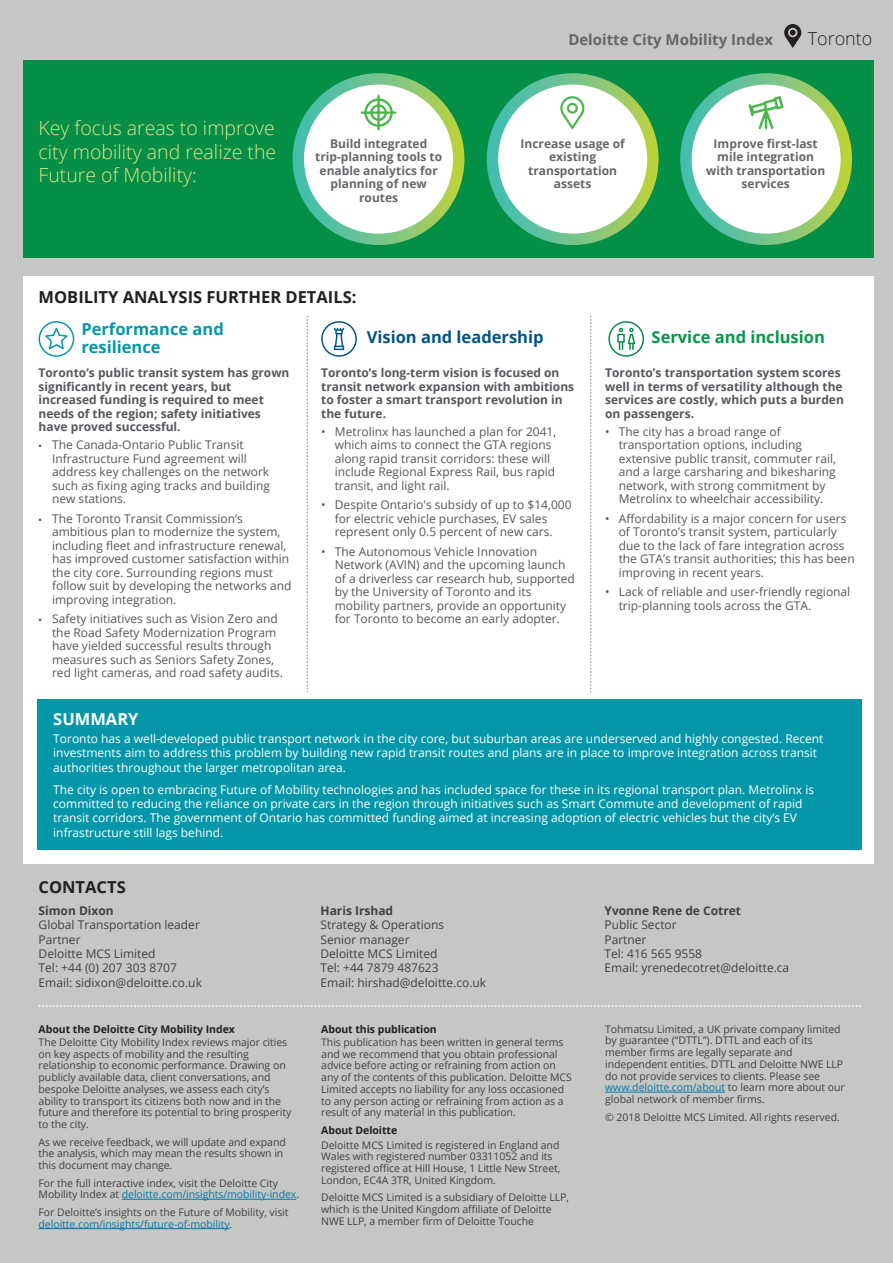
<style>
.page{position:relative;width:893px;height:1263px;background:#c5c7c5}
.page>*{position:absolute;margin:0;border:0;box-sizing:border-box;transform-origin:0 0}
.t1{font:300 19.5px/23.4px "Open Sans";color:#e5e38b;text-align:justify}
.t2{font:300 18px "Open Sans";color:#231f20}
.t3{font:700 16.5px "Open Sans";color:#231f20}
.t4{font:700 16.5px/18px "Open Sans";color:#0497a9}
.t5{font:700 16.5px "Open Sans";color:#005587}
.t6{font:700 16.5px "Open Sans";color:#00994b}
.t7{font:700 16.5px "Open Sans";color:#fff}
.t8{font:700 15px "Open Sans";color:#65666a}
.t9{font:12px/13.5px "Open Sans";color:#54575b}
.t10{font:12px/14.4px "Open Sans";color:#fff}
.t11{font:700 12px/13.5px "Open Sans";color:#54575b}
.t12{font:12px/14.4px "Open Sans";color:#414042}
.t13{font:700 12px/13.5px "Open Sans";color:#65666a;text-align:center}
.t14{font:700 12px "Open Sans";color:#414042}
.t15{font:10.5px/11.7px "Open Sans";letter-spacing:-.005em;color:#414042}
.t16{font:700 10.5px "Open Sans";letter-spacing:-.005em;color:#231f20}
.s1{font-family:"Myriad Pro"}
.s2{color:#0677a9}
</style>
<div class="page">
<div style="left:24px;top:276px;width:850px;height:587px;background:#fff"></div>
<svg style="left:39px;top:321px;width:35px;height:36px"></svg>
<svg style="left:321px;top:321px;width:36px;height:36px"></svg>
<svg style="left:307px;top:316px;width:1px;height:376px"></svg>
<svg style="left:590px;top:316px;width:1px;height:376px"></svg>
<svg style="left:608px;top:321px;width:36px;height:36px"></svg>
<svg style="left:784px;top:24px;width:17px;height:24px"></svg>
<div style="left:24px;top:60px;width:850px;height:198px;background:#048e46"></div>
<svg style="left:487px;top:73px;width:172px;height:172px;background:#7ac580"></svg>
<div style="left:498px;top:85px;width:149px;height:149px;background:#fff;border-radius:50%"></div>
<svg style="left:680px;top:73px;width:172px;height:172px;background:#79c581"></svg>
<div style="left:692px;top:85px;width:149px;height:149px;background:#fff;border-radius:50%"></div>
<svg style="left:293px;top:73px;width:171px;height:172px;background:#7ac581"></svg>
<div style="left:304px;top:85px;width:149px;height:149px;background:#fff;border-radius:50%"></div>
<svg style="left:39px;top:1005px;width:822px;height:2px"></svg>
<hr style="left:122px;top:1199px;width:174px;height:1px;background:#0677a9">
<hr style="left:39px;top:1228px;width:191px;height:1px;background:#0677a9">
<hr style="left:605px;top:1092px;width:120px;height:1px;background:#0677a9">
<svg style="left:748px;top:96px;width:35px;height:33px"></svg>
<svg style="left:361px;top:95px;width:35px;height:35px"></svg>
<svg style="left:560px;top:96px;width:24px;height:33px"></svg>
<div style="left:38px;top:699px;width:824px;height:150px;background:#0497a9"></div>
<h1 class="t1" style="left:39px;top:116px;width:239px">Key focus areas to improve city mobility and realize the Future of Mobility:</h1>
<p class="t13" style="left:315px;top:136px;width:128px">Build integrated trip-planning tools to enable analytics for planning of new routes</p>
<h3 class="t8" style="left:568px;top:29px;width:206px">Deloitte City Mobility Index</h3>
<h2 class="t2" style="left:808px;top:26px;width:66px">Toronto</h2>
<p class="t13" style="left:521px;top:136px;width:106px">Increase usage of existing transportation assets</p>
<p class="t13" style="left:706px;top:136px;width:121px">Improve first-last mile integration with transportation services</p>
<h3 class="t3" style="left:39px;top:285px;width:319px">MOBILITY ANALYSIS FURTHER DETAILS:</h3>
<h3 class="t4" style="left:81px;top:319px;width:144px">Performance and resilience</h3>
<h3 class="t5" style="left:367px;top:325px;width:178px">Vision and leadership</h3>
<h3 class="t6" style="left:652px;top:325px;width:175px">Service and inclusion</h3>
<p class="t11" style="left:39px;top:366px;width:252px">Toronto’s public transit system has grown significantly in recent years, but increased funding is required to meet needs of the region; safety initiatives have proved successful.</p>
<p class="t9" style="left:52px;top:438px;width:219px;text-indent:-13px"><span class="s1">•</span> The Canada-Ontario Public Transit Infrastructure Fund agreement will address key challenges on the network such as fixing aging tracks and building new stations.</p>
<p class="t9" style="left:52px;top:511px;width:241px;text-indent:-13px"><span class="s1">•</span> The Toronto Transit Commission’s ambitious plan to modernize the system, including fleet and infrastructure renewal, has improved customer satisfaction within the city core. Surrounding regions must follow suit by developing the networks and improving integration.</p>
<p class="t9" style="left:52px;top:612px;width:233px;text-indent:-13px"><span class="s1">•</span> Safety initiatives such as Vision Zero and the Road Safety Modernization Program have yielded successful results through measures such as Seniors Safety Zones, red light cameras, and road safety audits.</p>
<h3 class="t7" style="left:53px;top:707px;width:87px">SUMMARY</h3>
<p class="t11" style="left:321px;top:366px;width:255px">Toronto’s long-term vision is focused on transit network expansion with ambitions to foster a smart transport revolution in the future.</p>
<p class="t9" style="left:335px;top:424px;width:223px;text-indent:-13px">• Metrolinx has launched a plan for 2041, which aims to connect the GTA regions along rapid transit corridors: these will include Regional Express Rail, bus rapid transit, and light rail.</p>
<p class="t9" style="left:335px;top:498px;width:238px;text-indent:-13px">• Despite Ontario's subsidy of up to $14,000 for electric vehicle purchases, EV sales represent only 0.5 percent of new cars.</p>
<p class="t9" style="left:335px;top:544px;width:242px;text-indent:-13px">• The Autonomous Vehicle Innovation Network (AVIN) and the upcoming launch of a driverless car research hub, supported by the University of Toronto and its mobility partners, provide an opportunity for Toronto to become an early adopter.</p>
<p class="t11" style="left:605px;top:366px;width:240px">Toronto’s transportation system scores well in terms of versatility although the services are costly, which puts a burden on passengers.</p>
<p class="t9" style="left:619px;top:424px;width:219px;text-indent:-13px">• The city has a broad range of transportation options, including extensive public transit, commuter rail, and a large carsharing and bikesharing network, with strong commitment by Metrolinx to wheelchair accessibility.</p>
<p class="t9" style="left:619px;top:511px;width:238px;text-indent:-13px">• Affordability is a major concern for users of Toronto’s transit system, particularly due to the lack of fare integration across the GTA’s transit authorities; this has been improving in recent years.</p>
<p class="t9" style="left:619px;top:585px;width:233px;text-indent:-13px">• Lack of reliable and user-friendly regional trip-planning tools across the GTA.</p>
<p class="t10" style="left:53px;top:731px;width:772px">Toronto has a well-developed public transport network in the city core, but suburban areas are underserved and highly congested. Recent investments aim to address this problem by building new rapid transit routes and plans are in place to improve integration across transit authorities throughout the larger metropolitan area.</p>
<p class="t10" style="left:53px;top:782px;width:762px">The city is open to embracing Future of Mobility technologies and has included space for these in its regional transport plan. Metrolinx is committed to reducing the reliance on private cars in the region through initiatives such as Smart Commute and development of rapid transit corridors. The government of Ontario has committed funding aimed at increasing adoption of electric vehicles but the city’s EV infrastructure still lags behind.</p>
<h3 class="t3" style="left:39px;top:875px;width:89px">CONTACTS</h3>
<p class="t14" style="left:39px;top:902px;width:77px">Simon Dixon</p>
<p class="t12" style="left:39px;top:917px;width:165px">Global Transportation leader<br>Partner<br>Deloitte MCS Limited<br>Tel: +44 (0) 207 303 8707<br>Email: sidixon@deloitte.co.uk</p>
<p class="t16" style="left:39px;top:1021px;width:198px">About the Deloitte City Mobility Index</p>
<p class="t15" style="left:39px;top:1036px;width:254px">The Deloitte City Mobility Index reviews major cities on key aspects of mobility and the resulting relationship to economic performance. Drawing on publicly available data, client conversations, and bespoke Deloitte analyses, we assess each city’s ability to transport its citizens both now and in the future and therefore its potential to bring prosperity to the city.</p>
<p class="t15" style="left:39px;top:1136px;width:249px">As we receive feedback, we will update and expand the analysis, which may mean the results shown in this document may change.</p>
<p class="t15" style="left:39px;top:1177px;width:262px">For the full interactive index, visit the Deloitte City<br>Mobility Index at <span class="s2">deloitte.com/insights/mobility-index</span>.</p>
<p class="t15" style="left:39px;top:1206px;width:251px">For Deloitte’s insights on the Future of Mobility, visit <span class="s2">deloitte.com/insights/future-of-mobility</span>.</p>
<p class="t14" style="left:320px;top:902px;width:74px">Haris Irshad</p>
<p class="t12" style="left:320px;top:917px;width:167px">Strategy &amp; Operations<br>Senior manager<br>Deloitte MCS Limited<br>Tel: +44 7879 487623<br>Email: hirshad@deloitte.co.uk</p>
<p class="t16" style="left:321px;top:1021px;width:117px">About this publication</p>
<p class="t15" style="left:321px;top:1036px;width:252px">This publication has been written in general terms and we recommend that you obtain professional advice before acting or refraining from action on any of the contents of this publication. Deloitte MCS Limited accepts no liability for any loss occasioned to any person acting or refraining from action as a result of any material in this publication.</p>
<p class="t16" style="left:321px;top:1123px;width:78px">About Deloitte</p>
<p class="t15" style="left:321px;top:1139px;width:241px">Deloitte MCS Limited is registered in England and Wales with registered number 03311052 and its registered office at Hill House, 1 Little New Street, London, EC4A 3TR, United Kingdom.</p>
<p class="t15" style="left:321px;top:1191px;width:249px">Deloitte MCS Limited is a subsidiary of Deloitte LLP, which is the United Kingdom affiliate of Deloitte<br>NWE LLP, a member firm of Deloitte Touche</p>
<p class="t14" style="left:604px;top:902px;width:138px">Yvonne Rene de Cotret</p>
<p class="t12" style="left:604px;top:917px;width:186px">Public Sector<br>Partner<br>Tel: 416 565 9558<br>Email: yrenedecotret@deloitte.ca</p>
<p class="t15" style="left:605px;top:1023px;width:241px">Tohmatsu Limited, a UK private company limited by guarantee (“DTTL”). DTTL and each of its member firms are legally separate and independent entities. DTTL and Deloitte NWE LLP do not provide services to clients. Please see <span class="s2">www.deloitte.com/about</span> to learn more about our global network of member firms.</p>
<p class="t15" style="left:605px;top:1111px;width:236px">© 2018 Deloitte MCS Limited. All rights reserved.</p>
</div>
